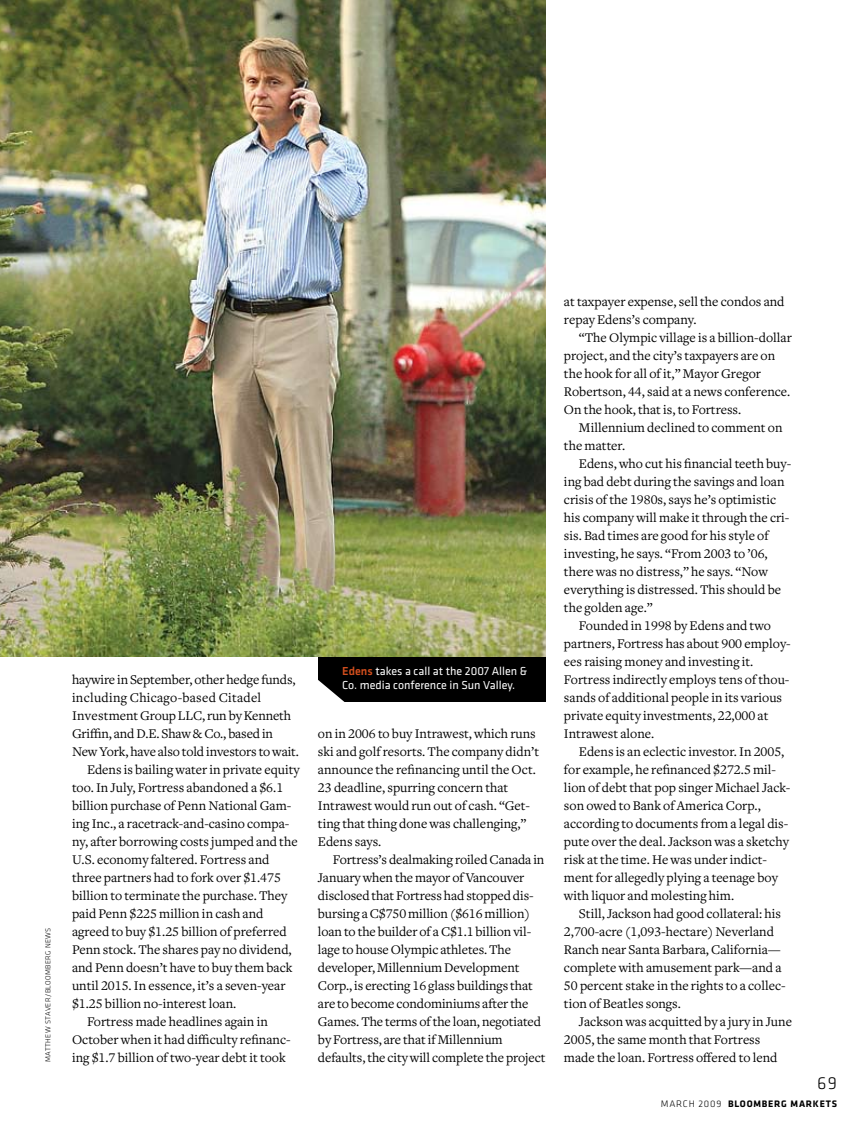
<style>
.page{position:relative;width:864px;height:1134px;background:#fff}
.page>*{position:absolute;margin:0;border:0;box-sizing:border-box;transform-origin:0 0}
.t1{font:300 18px "Klavika";color:#000}
.t2{font:13.8px/18px "Freight Text";color:#000}
.t3{font:13.8px "Freight Text";letter-spacing:.02em;color:#000}
.t4{font:12px/13.5px "Klavika";color:#fff}
.t5{font:300 9.75px "Klavika";letter-spacing:.08em;color:#000}
.t6{font:700 9.75px "Klavika";color:#000}
.t7{font:300 7.5px "Klavika";letter-spacing:.04em;color:#000}
.s1{font-weight:500;color:#d14e1d}
.s2{font-weight:700}
</style>
<div class="page">
<div style="left:318px;top:657px;width:228px;height:45px;background:#000"></div>
<img style="left:0;top:0;width:546px;height:657px">
<p class="t7" style="left:44px;top:1062px;width:135px;rotate:-90deg">MATTHEW STAVER/BLOOMBE RG NEWS</p>
<p class="t2" style="left:72px;top:671px;width:225px">haywire in September, other hedge funds,</p>
<p class="t3" style="left:72px;top:690px;width:191px">including Chicago-based Citadel</p>
<p class="t2" style="left:72px;top:707px;width:221px">Investment Group LLC, run by Kenneth</p>
<p class="t2" style="left:72px;top:725px;width:203px">Griffin, and D.E. Shaw &amp; Co., based in</p>
<p class="t2" style="left:72px;top:743px;width:228px">New York, have also told investors to wait.</p>
<p class="t2" style="left:87px;top:761px;width:214px">Edens is bailing water in private equity</p>
<p class="t2" style="left:72px;top:779px;width:213px">too. In July, Fortress abandoned a $6.1</p>
<p class="t2" style="left:72px;top:797px;width:221px">billion purchase of Penn National Gam-</p>
<p class="t2" style="left:72px;top:815px;width:219px">ing Inc., a racetrack-and-casino compa-</p>
<p class="t2" style="left:72px;top:833px;width:227px">ny, after borrowing costs jumped and the</p>
<p class="t2" style="left:72px;top:851px;width:199px">U.S. economy faltered. Fortress and</p>
<p class="t2" style="left:72px;top:869px;width:211px">three partners had to fork over $1.475</p>
<p class="t2" style="left:72px;top:887px;width:217px">billion to terminate the purchase. They</p>
<p class="t2" style="left:72px;top:905px;width:193px">paid Penn $225 million in cash and</p>
<p class="t2" style="left:72px;top:923px;width:216px">agreed to buy $1.25 billion of preferred</p>
<p class="t2" style="left:72px;top:941px;width:221px">Penn stock. The shares pay no dividend,</p>
<p class="t2" style="left:72px;top:959px;width:222px">and Penn doesn’t have to buy them back</p>
<p class="t2" style="left:72px;top:977px;width:215px">until 2015. In essence, it’s a seven-year</p>
<p class="t2" style="left:72px;top:995px;width:166px">$1.25 billion no-interest loan.</p>
<p class="t2" style="left:87px;top:1013px;width:182px">Fortress made headlines again in</p>
<p class="t2" style="left:72px;top:1031px;width:220px">October when it had difficulty refinanc-</p>
<p class="t2" style="left:72px;top:1049px;width:215px">ing $1.7 billion of two-year debt it took</p>
<p class="t4" style="left:342px;top:664px;width:187px"><span class="s1">Edens</span> takes a call at the 2007 Allen &amp;<br>Co. media conference in Sun Valley.</p>
<p class="t2" style="left:318px;top:725px;width:223px">on in 2006 to buy Intrawest, which runs ski and golf resorts. The company didn’t announce the refinancing until the Oct.<br>23 deadline, spurring concern that Intrawest would run out of cash. “Get&shy;ting that thing done was challenging,” Edens says.</p>
<p class="t2" style="left:318px;top:851px;width:229px;text-indent:15px">Fortress’s dealmaking roiled Canada in January when the mayor of Vancouver disclosed that Fortress had stopped dis&shy;bursing a C$750 million ($616 million) loan to the builder of a C$1.1 billion vil&shy;lage to house Olympic athletes. The developer, Millennium Development Corp., is erecting 16 glass buildings that are to become condominiums after the Games. The terms of the loan, negotiated by Fortress, are that if Millennium defaults, the city will complete the project</p>
<p class="t2" style="left:564px;top:293px;width:222px">at taxpayer expense, sell the condos and repay Edens’s company.</p>
<p class="t2" style="left:564px;top:329px;width:229px;text-indent:15px">“The Olympic village is a billion-dollar project, and the city’s taxpayers are on the hook for all of it,” Mayor Gregor Robertson, 44, said at a news conference.<br>On the hook, that is, to Fortress.</p>
<p class="t2" style="left:564px;top:419px;width:220px;text-indent:15px">Millennium declined to comment on the matter.</p>
<p class="t2" style="left:564px;top:455px;width:229px;text-indent:15px">Edens, who cut his financial teeth buy&shy;ing bad debt during the savings and loan crisis of the 1980s, says he’s optimistic his company will make it through the cri&shy;sis. Bad times are good for his style of investing, he says. “From 2003 to ’06, there was no distress,” he says. “Now everything is distressed. This should be the golden age.”</p>
<p class="t2" style="left:564px;top:617px;width:228px;text-indent:15px">Founded in 1998 by Edens and two partners, Fortress has about 900 employ&shy;ees raising money and investing it.<br>Fortress indirectly employs tens of thou&shy;sands of additional people in its various private equity investments, 22,000 at Intrawest alone.</p>
<p class="t2" style="left:564px;top:742px;width:228px;text-indent:15px">Edens is an eclectic investor. In 2005, for example, he refinanced $272.5 mil&shy;lion of debt that pop singer Michael Jack&shy;son owed to Bank of America Corp., according to documents from a legal dis&shy;pute over the deal. Jackson was a sketchy risk at the time. He was under indict&shy;ment for allegedly plying a teenage boy with liquor and molesting him.</p>
<p class="t2" style="left:564px;top:904px;width:223px;text-indent:15px">Still, Jackson had good collateral: his 2,700-acre (1,093-hectare) Neverland Ranch near Santa Barbara, California— complete with amusement park—and a 50 percent stake in the rights to a collec&shy;tion of Beatles songs.</p>
<p class="t2" style="left:564px;top:1012px;width:230px;text-indent:15px">Jackson was acquitted by a jury in June<br>2005, the same month that Fortress</p>
<p class="t2" style="left:564px;top:1048px;width:215px">made the loan. Fortress offered to lend</p>
<h1 class="t1" style="left:817px;top:1072px;width:21px">69</h1>
<p class="t5" style="left:661px;top:1098px;width:115px">MARCH 2009 <span class="s2">BLOOMBERG</span></p>
<p class="t6" style="left:791px;top:1097px;width:36px">MARKETS</p>
</div>
